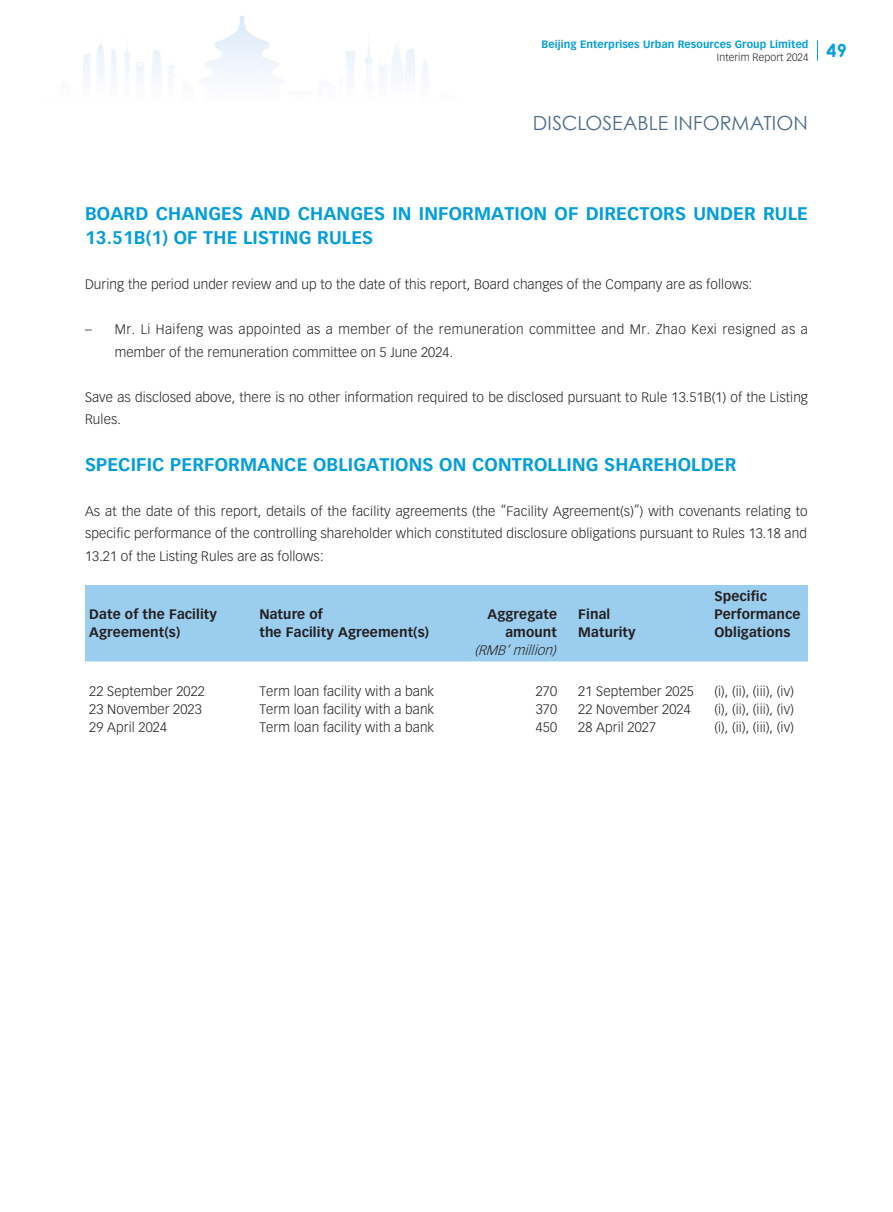
<style>
.page{position:relative;width:893px;height:1212px;background:#fff}
.page>*{position:absolute;margin:0;border:0;box-sizing:border-box;transform-origin:0 0}
.t1{font:19.5px "Century Gothic";letter-spacing:.005em;color:#4c6b8d}
.t2{font:700 18px/24px "Vectora LT Std";letter-spacing:.01em;color:#009ddc}
.t3{font:700 18px "Century Gothic";color:#009ddc}
.t4{font:300 13.5px/22.5px "Vectora LT Std";letter-spacing:.01em;color:#231f20}
.t5{font:300 13.5px/22.5px "Vectora LT Std";letter-spacing:.03em;color:#231f20}
.t6{font:700 13.5px/18px "Vectora LT Std";letter-spacing:.01em;color:#231f20}
.t7{font:italic 300 13.5px "Vectora LT Std";color:#231f20}
.t8{font:700 10.5px "Vectora LT Std";letter-spacing:.01em;color:#009ddc}
.t9{font:300 10.5px "Vectora LT Std";letter-spacing:.01em;color:#231f20}
</style>
<div class="page">
<img style="left:83px;top:16px;width:725px;height:646px">
<svg style="left:817px;top:40px;width:1px;height:21px"></svg>
<div style="left:85px;top:585px;width:723px;height:76px;background:#9bcdee"></div>
<p class="t8" style="left:542px;top:38px;width:268px">Beijing Enterprises Urban Resources Group Limited</p>
<p class="t9" style="left:717px;top:51px;width:93px">Interim Report 2024</p>
<h2 class="t3" style="left:826px;top:37px;width:22px">49</h2>
<h1 class="t1" style="left:533px;top:110px;width:277px">DISCLOSEABLE INFORMATION</h1>
<h2 class="t2" style="left:85px;top:202px;width:724px">BOARD CHANGES AND CHANGES IN INFORMATION OF DIRECTORS UNDER RULE<br>13.51B(1) OF THE LISTING RULES</h2>
<p class="t4" style="left:85px;top:273px;width:669px">During the period under review and up to the date of this report, Board changes of the Company are as follows:</p>
<p class="t5" style="left:115px;top:318px;width:695px;text-indent:-30px">– Mr. Li Haifeng was appointed as a member of the remuneration committee and Mr. Zhao Kexi resigned as a member of the remuneration committee on 5 June 2024.</p>
<p class="t4" style="left:85px;top:386px;width:724px">Save as disclosed above, there is no other information required to be disclosed pursuant to Rule 13.51B(1) of the Listing<br>Rules.</p>
<h2 class="t2" style="left:85px;top:452px;width:653px">SPECIFIC PERFORMANCE OBLIGATIONS ON CONTROLLING SHAREHOLDER</h2>
<p class="t4" style="left:85px;top:500px;width:724px;text-align:justify">As at the date of this report, details of the facility agreements (the “Facility Agreement(s)”) with covenants relating to specific performance of the controlling shareholder which constituted disclosure obligations pursuant to Rules 13.18 and 13.21 of the Listing Rules are as follows:</p>
<p class="t6" style="left:89px;top:605px;width:129px">Date of the Facility</p>
<p class="t6" style="left:259px;top:605px;width:65px">Nature of</p>
<p class="t6" style="left:487px;top:605px;width:71px">Aggregate</p>
<p class="t6" style="left:578px;top:605px;width:34px">Final</p>
<p class="t6" style="left:714px;top:587px;width:88px">Specific<br>Performance</p>
<p class="t6" style="left:89px;top:623px;width:92px">Agreement(s)</p>
<p class="t6" style="left:259px;top:623px;width:171px">the Facility Agreement(s)</p>
<p class="t6" style="left:505px;top:623px;width:53px">amount</p>
<p class="t7" style="left:474px;top:643px;width:87px">(RMB’million)</p>
<p class="t6" style="left:578px;top:623px;width:59px">Maturity</p>
<p class="t6" style="left:714px;top:623px;width:78px">Obligations</p>
<p class="t4" style="left:89px;top:680px;width:117px">22 September 2022</p>
<p class="t4" style="left:259px;top:680px;width:176px">Term loan facility with a bank</p>
<p class="t4" style="left:536px;top:680px;width:23px">270</p>
<p class="t4" style="left:578px;top:680px;width:117px">21 September 2025</p>
<p class="t4" style="left:714px;top:680px;width:81px">(i), (ii), (iii), (iv)</p>
<p class="t4" style="left:89px;top:698px;width:114px">23 November 2023</p>
<p class="t4" style="left:259px;top:698px;width:176px">Term loan facility with a bank</p>
<p class="t4" style="left:536px;top:698px;width:23px">370</p>
<p class="t4" style="left:578px;top:698px;width:114px">22 November 2024</p>
<p class="t4" style="left:714px;top:698px;width:81px">(i), (ii), (iii), (iv)</p>
<p class="t4" style="left:89px;top:716px;width:79px">29 April 2024</p>
<p class="t4" style="left:259px;top:716px;width:176px">Term loan facility with a bank</p>
<p class="t4" style="left:536px;top:716px;width:23px">450</p>
<p class="t4" style="left:578px;top:716px;width:79px">28 April 2027</p>
<p class="t4" style="left:714px;top:716px;width:81px">(i), (ii), (iii), (iv)</p>
</div>
